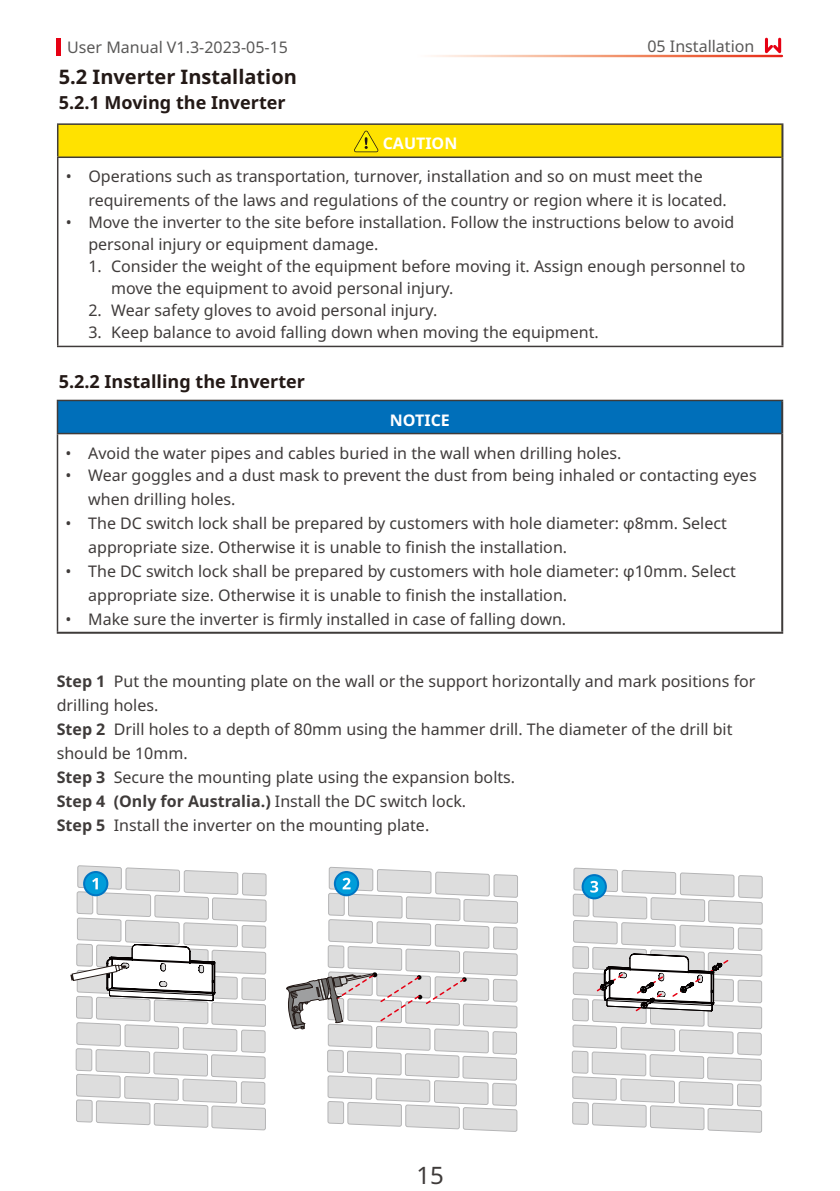
<style>
.page{position:relative;width:840px;height:1191px;background:#fff}
.page>*{position:absolute;margin:0;border:0;box-sizing:border-box;transform-origin:0 0}
.t1{font:24px "Noto Sans";color:#3f3b3a}
.t2{font:700 20px "Noto Sans";color:#231916}
.t3{font:700 18px "Noto Sans";color:#231916}
.t4{font:16px/24px "Noto Sans";color:#3f3b3a}
.t5{font:16px "Noto Sans";color:#595857}
.t6{font:700 16px "Noto Sans";color:#fff}
.s1{font-weight:700}
</style>
<div class="page">
<hr style="left:57px;top:38px;width:4px;height:18px;background:#e60013">
<svg style="left:764px;top:38px;width:16px;height:15px"></svg>
<div style="left:58px;top:124px;width:724px;height:33px;background:#ffe200"></div>
<hr style="left:57px;top:123px;width:726px;height:2px;background:#3f3b3a">
<hr style="left:57px;top:125px;width:1px;height:31px;background:#3f3b3a">
<hr style="left:57px;top:156px;width:724px;height:2px;background:#3f3b3a">
<hr style="left:57px;top:158px;width:1px;height:188px;background:#3f3b3a">
<hr style="left:57px;top:346px;width:726px;height:1px;background:#3f3b3a">
<hr style="left:781px;top:125px;width:2px;height:32px;background:#3f3b3a">
<hr style="left:781px;top:157px;width:2px;height:189px;background:#3f3b3a">
<svg style="left:354px;top:131px;width:24px;height:21px"></svg>
<svg style="left:70px;top:865px;width:197px;height:265px"></svg>
<svg style="left:571px;top:868px;width:191px;height:265px"></svg>
<svg style="left:286px;top:867px;width:232px;height:265px"></svg>
<div style="left:57px;top:400px;width:724px;height:33px;background:#006fba"></div>
<hr style="left:57px;top:400px;width:725px;height:1px;background:#3f3b3a">
<hr style="left:57px;top:401px;width:1px;height:32px;background:#3f3b3a">
<hr style="left:57px;top:433px;width:723px;height:1px;background:#3f3b3a">
<hr style="left:57px;top:434px;width:1px;height:198px;background:#3f3b3a">
<hr style="left:780px;top:401px;width:2px;height:32px;background:#3f3b3a">
<hr style="left:780px;top:433px;width:2px;height:199px;background:#3f3b3a">
<hr style="left:57px;top:632px;width:725px;height:2px;background:#3f3b3a">
<p class="t5" style="left:67px;top:36px;width:222px">User Manual V1.3-2023-05-15</p>
<p class="t2" style="left:59px;top:63px;width:239px">5.2 Inverter Installation</p>
<p class="t3" style="left:59px;top:90px;width:228px">5.2.1 Moving the Inverter</p>
<p class="t5" style="left:647px;top:35px;width:108px">05 Installation</p>
<p class="t6" style="left:382px;top:132px;width:76px">CAUTION</p>
<p class="t4" style="left:88px;top:165px;width:639px;text-indent:-23px">• Operations such as transportation, turnover, installation and so on must meet the requirements of the laws and regulations of the country or region where it is located.</p>
<p class="t4" style="left:88px;top:212px;width:647px;line-height:22px;text-indent:-23px">• Move the inverter to the site before installation. Follow the instructions below to avoid personal injury or equipment damage.</p>
<p class="t4" style="left:111px;top:256px;width:635px;line-height:22px;text-indent:-23px">1. Consider the weight of the equipment before moving it. Assign enough personnel to move the equipment to avoid personal injury.</p>
<p class="t4" style="left:88px;top:299px;width:350px">2. Wear safety gloves to avoid personal injury.</p>
<p class="t4" style="left:88px;top:321px;width:511px">3. Keep balance to avoid falling down when moving the equipment.</p>
<p class="t3" style="left:59px;top:368px;width:248px">5.2.2 Installing the Inverter</p>
<p class="t6" style="left:389px;top:408px;width:61px">NOTICE</p>
<p class="t4" style="left:65px;top:441px;width:557px">• Avoid the water pipes and cables buried in the wall when drilling holes.</p>
<p class="t4" style="left:88px;top:463px;width:669px;text-indent:-23px">• Wear goggles and a dust mask to prevent the dust from being inhaled or contacting eyes when drilling holes.</p>
<p class="t4" style="left:88px;top:511px;width:639px;text-indent:-23px">• The DC switch lock shall be prepared by customers with hole diameter: φ8mm. Select appropriate size. Otherwise it is unable to finish the installation.</p>
<p class="t4" style="left:88px;top:559px;width:649px;text-indent:-23px">• The DC switch lock shall be prepared by customers with hole diameter: φ10mm. Select appropriate size. Otherwise it is unable to finish the installation.</p>
<p class="t4" style="left:65px;top:607px;width:502px">• Make sure the inverter is firmly installed in case of falling down.</p>
<p class="t4" style="left:57px;top:669px;width:699px"><span class="s1">Step 1</span> Put the mounting plate on the wall or the support horizontally and mark positions for drilling holes.<br><span class="s1">Step 2</span> Drill holes to a depth of 80mm using the hammer drill. The diameter of the drill bit should be 10mm.<br><span class="s1">Step 3</span> Secure the mounting plate using the expansion bolts.<br><span class="s1">Step 4 (Only for Australia.)</span> Install the DC switch lock.<br><span class="s1">Step 5</span> Install the inverter on the mounting plate.</p>
<h1 class="t1" style="left:416px;top:1157px;width:29px">15</h1>
</div>
